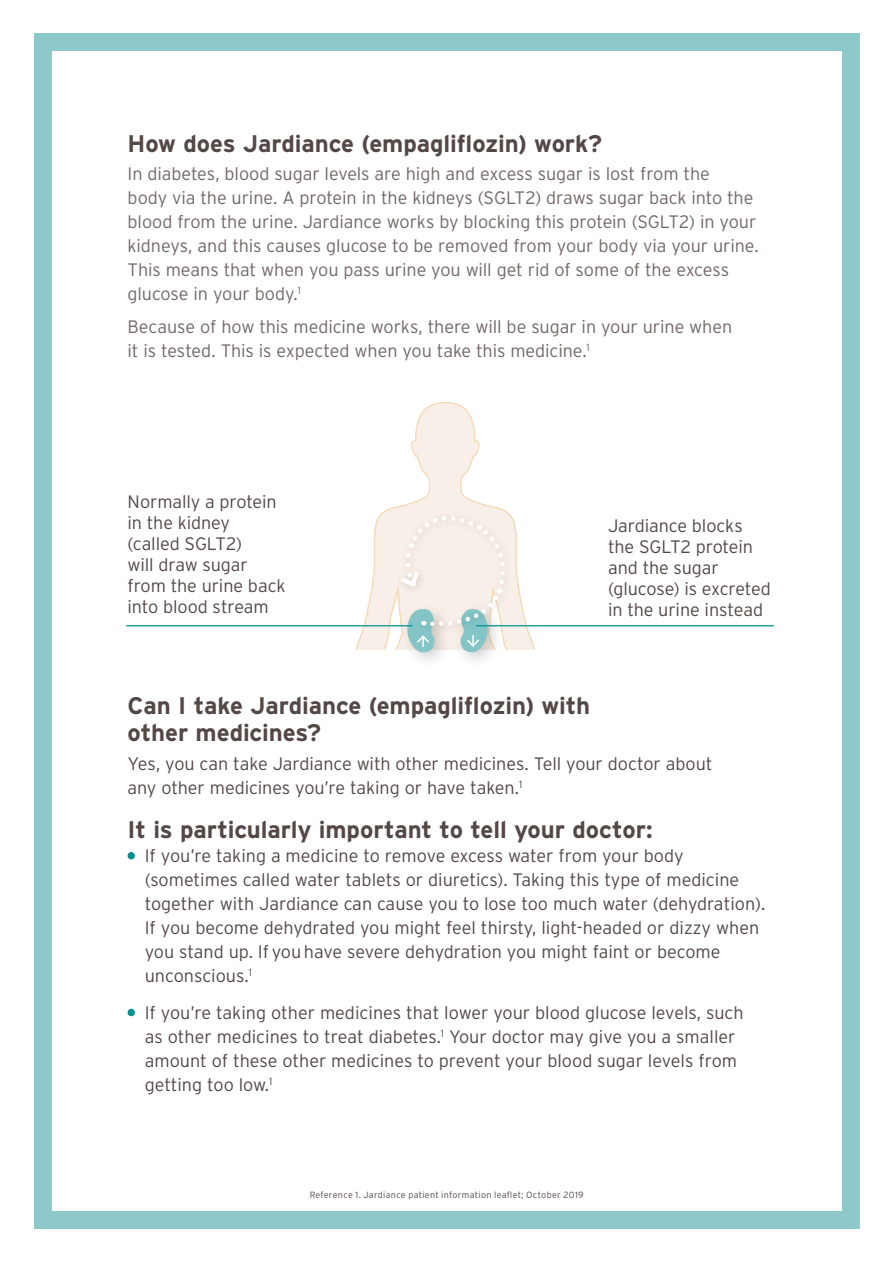
<style>
.page{position:relative;width:893px;height:1263px;background:#fff}
.page>*{position:absolute;margin:0;border:0;box-sizing:border-box;transform-origin:0 0}
.t1{font:700 24px/27px "Interstate";letter-spacing:-.005em;color:#544846}
.t2{font:300 18px/21px "Interstate";color:#544846}
.t3{font:300 18px/24px "Interstate";letter-spacing:-.005em;color:#736865}
.t4{font:300 9px "Interstate";letter-spacing:.03em;color:#544846}
</style>
<div class="page">
<div style="left:399px;top:601px;width:53px;height:69px;background:#000;opacity:.19"></div>
<div style="left:453px;top:601px;width:52px;height:69px;background:#000;opacity:.19"></div>
<hr style="left:476px;top:625px;width:298px;height:1px;background:#009090">
<hr style="left:126px;top:625px;width:286px;height:1px;background:#009090">
<svg style="left:354px;top:402px;width:181px;height:251px"></svg>
<div style="left:128px;top:852px;width:7px;height:7px;background:#009090;border-radius:50%"></div>
<div style="left:128px;top:1009px;width:7px;height:7px;background:#009090;border-radius:50%"></div>
<div style="left:34px;top:33px;width:826px;height:1196px;border:18px solid #8dc9cb"></div>
<h1 class="t1" style="left:128px;top:130px;width:476px">How does Jardiance (empagliflozin) work?</h1>
<p class="t3" style="left:128px;top:161px;width:633px">In diabetes, blood sugar levels are high and excess sugar is lost from the<br>body via the urine. A protein in the kidneys (SGLT2) draws sugar back into the blood from the urine. Jardiance works by blocking this protein (SGLT2) in your kidneys, and this causes glucose to be removed from your body via your urine.<br>This means that when you pass urine you will get rid of some of the excess glucose in your body.<sup>1</sup></p>
<p class="t3" style="left:128px;top:314px;width:606px">Because of how this medicine works, there will be sugar in your urine when it is tested. This is expected when you take this medicine.<sup>1</sup></p>
<p class="t2" style="left:128px;top:491px;width:159px">Normally a protein in the kidney (called SGLT2)<br>will draw sugar from the urine back into blood stream</p>
<p class="t2" style="left:608px;top:515px;width:164px">Jardiance blocks the SGLT2 protein and the sugar (glucose) is excreted in the urine instead</p>
<h1 class="t1" style="left:128px;top:692px;width:464px">Can I take Jardiance (empagliflozin) with other medicines?</h1>
<p class="t2" style="left:128px;top:751px;width:586px;line-height:24px">Yes, you can take Jardiance with other medicines. Tell your doctor about any other medicines you’re taking or have taken.<sup>1</sup></p>
<h1 class="t1" style="left:128px;top:816px;width:527px">It is particularly important to tell your doctor:</h1>
<p class="t2" style="left:145px;top:843px;width:622px;line-height:24px">If you’re taking a medicine to remove excess water from your body (sometimes called water tablets or diuretics). Taking this type of medicine together with Jardiance can cause you to lose too much water (dehydration).<br>If you become dehydrated you might feel thirsty, light‑headed or dizzy when you stand up. If you have severe dehydration you might faint or become unconscious.<sup>1</sup></p>
<p class="t2" style="left:145px;top:1000px;width:600px;line-height:24px">If you’re taking other medicines that lower your blood glucose levels, such as other medicines to treat diabetes.<sup>1</sup> Your doctor may give you a smaller amount of these other medicines to prevent your blood sugar levels from getting too low.<sup>1</sup></p>
<p class="t4" style="left:309px;top:1190px;width:276px">Reference 1. Jardiance patient information leaflet; October 2019</p>
</div>
